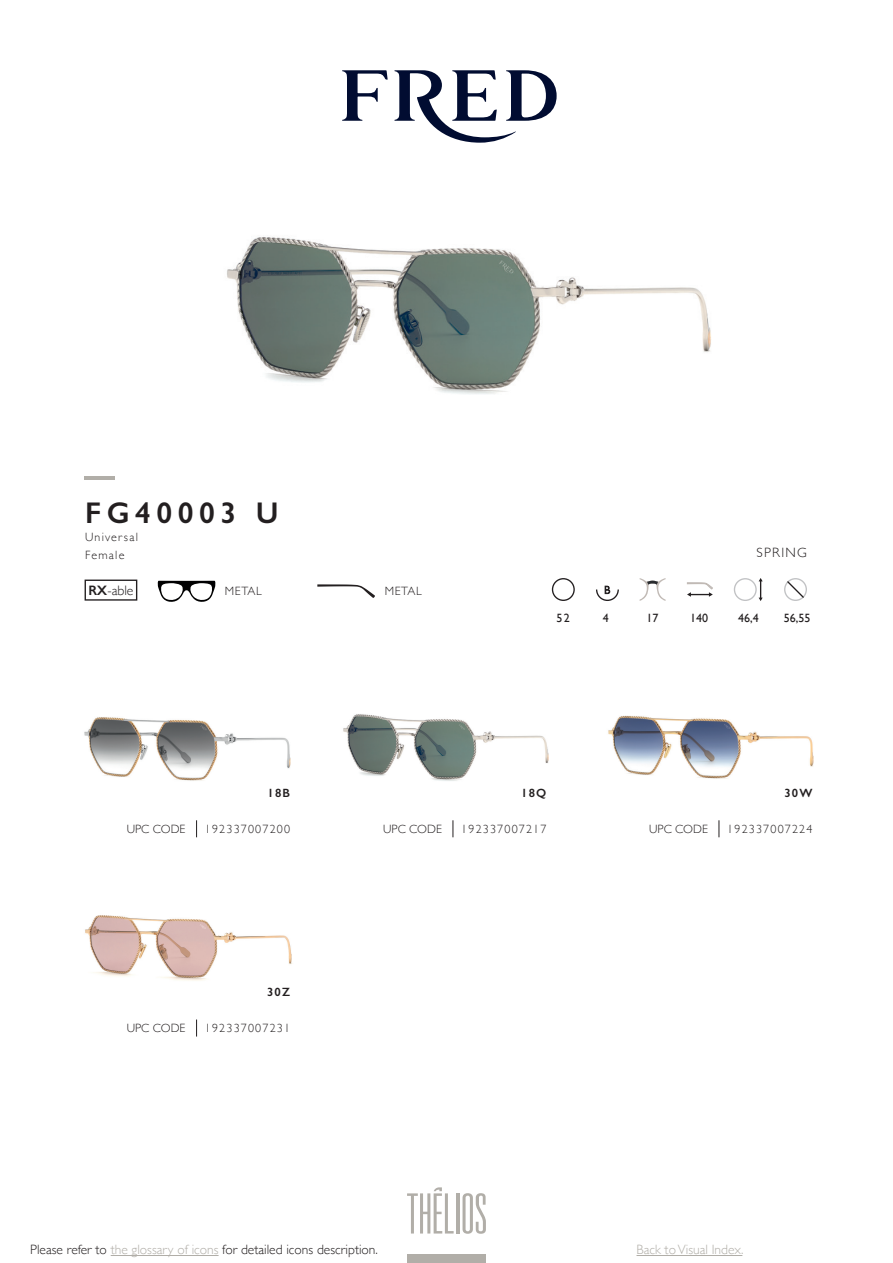
<style>
.page{position:relative;width:893px;height:1263px;background:#fff}
.page>*{position:absolute;margin:0;border:0;box-sizing:border-box;transform-origin:0 0}
.t1{font:600 30px "Gill Sans";letter-spacing:.185em;color:#231f20}
.t2{font:300 13.65px "Gill Sans";color:#231f20}
.t3{font:300 13.5px "Gill Sans";color:#231f20}
.t4{font:300 13.5px "Gill Sans";color:#b1aea8}
.t5{font:300 12px "Gill Sans";letter-spacing:.1em;color:#231f20}
.t6{font:12px "Gill Sans";color:#231f20}
.t7{font:600 12px "Gill Sans";letter-spacing:.1em;color:#231f20}
.s1{font-weight:600}
.s2{color:#b1aea8}
</style>
<div class="page">
<hr style="left:111px;top:1255px;width:108px;height:1px;background:#b1aea8">
<hr style="left:636px;top:1255px;width:106px;height:1px;background:#b1aea8">
<svg style="left:463px;top:1193px;width:23px;height:41px"></svg>
<hr style="left:456px;top:1193px;width:3px;height:40px;background:#b1aea8">
<svg style="left:407px;top:1187px;width:47px;height:46px"></svg>
<div style="left:407px;top:1254px;width:79px;height:9px;background:#b1aea8"></div>
<svg style="left:342px;top:70px;width:46px;height:51px"></svg>
<svg style="left:394px;top:70px;width:163px;height:73px"></svg>
<div style="left:552px;top:578px;width:23px;height:23px;border:1px solid #231f20;border-radius:50%"></div>
<svg style="left:640px;top:578px;width:26px;height:23px"></svg>
<svg style="left:687px;top:582px;width:26px;height:15px"></svg>
<svg style="left:596px;top:585px;width:23px;height:16px"></svg>
<div style="left:784px;top:578px;width:23px;height:23px;border:1px solid #c1c2c4;border-radius:50%"></div>
<svg style="left:786px;top:580px;width:19px;height:19px"></svg>
<div style="left:734px;top:578px;width:23px;height:23px;border:1px solid #c1c2c4;border-radius:50%"></div>
<svg style="left:759px;top:578px;width:4px;height:23px"></svg>
<img style="left:227px;top:237px;width:484px;height:157px">
<img style="left:84px;top:717px;width:207px;height:64px">
<img style="left:608px;top:715px;width:206px;height:64px">
<img style="left:85px;top:915px;width:207px;height:66px">
<img style="left:343px;top:714px;width:206px;height:67px">
<svg style="left:196px;top:820px;width:1px;height:17px"></svg>
<svg style="left:196px;top:1019px;width:1px;height:17px"></svg>
<svg style="left:453px;top:820px;width:1px;height:17px"></svg>
<svg style="left:719px;top:820px;width:1px;height:17px"></svg>
<hr style="left:85px;top:477px;width:30px;height:3px;background:#b1aea8">
<svg style="left:317px;top:584px;width:58px;height:14px"></svg>
<div style="left:85px;top:579px;width:52px;height:22px;border:1px solid #231f20"></div>
<svg style="left:157px;top:581px;width:59px;height:21px"></svg>
<p class="t1" style="left:85px;top:494px;width:195px">FG40003 U</p>
<p class="t5" style="left:85px;top:527px;width:54px">Universal</p>
<p class="t5" style="left:85px;top:545px;width:41px">Female</p>
<p class="t2" style="left:88px;top:580px;width:47px"><span class="s1">RX</span>-able</p>
<p class="t5" style="left:225px;top:581px;width:38px">METAL</p>
<p class="t5" style="left:385px;top:582px;width:38px">METAL</p>
<p class="t3" style="left:756px;top:542px;width:52px">SPRING</p>
<p class="t6" style="left:557px;top:611px;width:15px">52</p>
<p class="t6" style="left:603px;top:611px;width:7px">4</p>
<p class="t6" style="left:646px;top:611px;width:13px">17</p>
<p class="t6" style="left:690px;top:611px;width:19px">140</p>
<p class="t6" style="left:738px;top:611px;width:22px">46,4</p>
<p class="t6" style="left:784px;top:611px;width:28px">56,55</p>
<p class="t7" style="left:267px;top:786px;width:24px">18B</p>
<p class="t5" style="left:127px;top:819px;width:60px">UPC CODE</p>
<p class="t5" style="left:205px;top:819px;width:87px">192337007200</p>
<p class="t7" style="left:267px;top:985px;width:25px">30Z</p>
<p class="t5" style="left:127px;top:1019px;width:60px">UPC CODE</p>
<p class="t5" style="left:205px;top:1019px;width:87px">192337007231</p>
<p class="t7" style="left:521px;top:786px;width:27px">18Q</p>
<p class="t5" style="left:383px;top:819px;width:60px">UPC CODE</p>
<p class="t5" style="left:461px;top:819px;width:87px">192337007217</p>
<p class="t7" style="left:784px;top:786px;width:30px">30W</p>
<p class="t5" style="left:649px;top:819px;width:60px">UPC CODE</p>
<p class="t5" style="left:727px;top:819px;width:87px">192337007224</p>
<p class="t3" style="left:30px;top:1239px;width:349px">Please refer to <span class="s2">the glossary of icons</span> for detailed icons description.</p>
<p class="t4" style="left:636px;top:1239px;width:108px">Back to Visual Index.</p>
</div>
